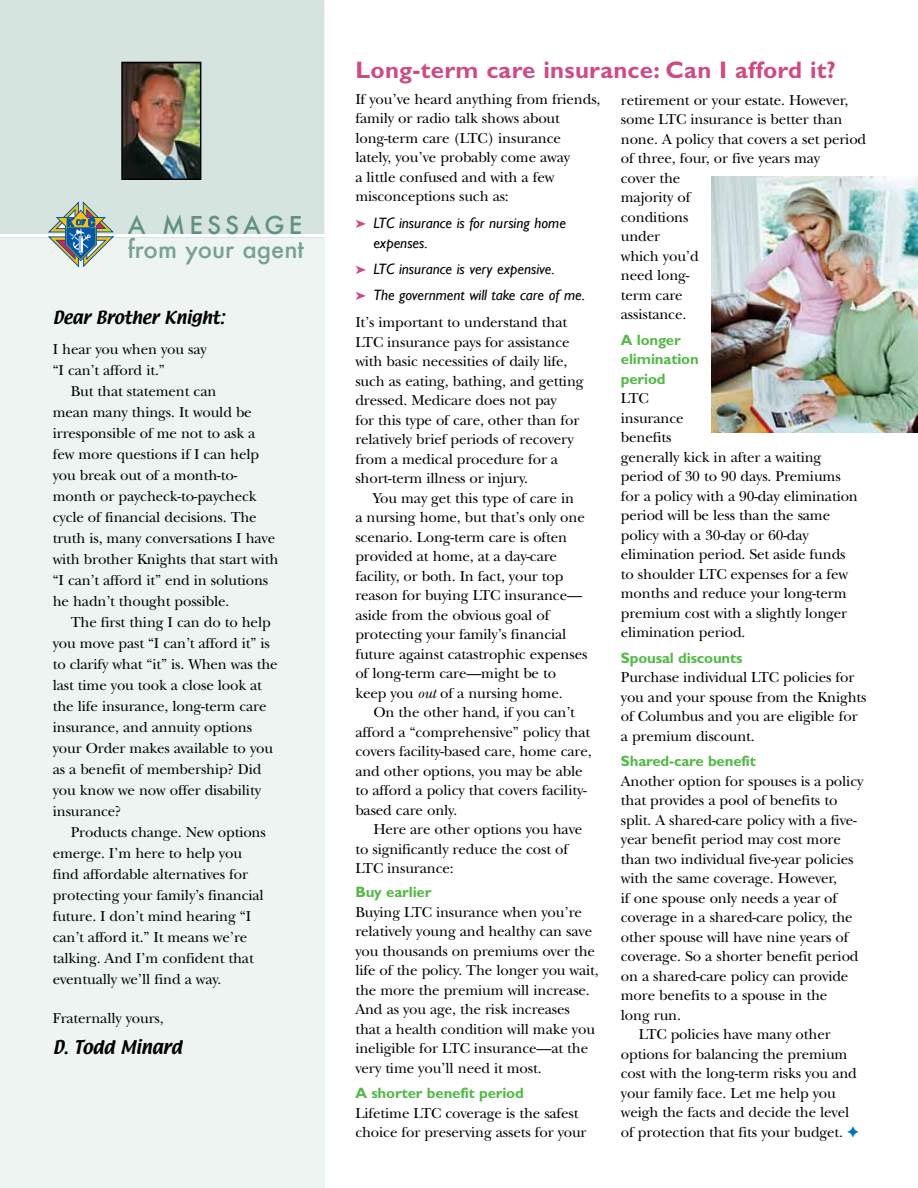
<style>
.page{position:relative;width:918px;height:1188px;background:#fff}
.page>*{position:absolute;margin:0;border:0;box-sizing:border-box;transform-origin:0 0}
.t1{font:700 24px "Gill Sans";letter-spacing:.01em;color:#cc4d85}
.t2{font:500 24px "Futura";color:#79a193}
.t3{font:500 24px "Futura";letter-spacing:.175em;color:#629081}
.t4{font:16.5px "Textile";letter-spacing:-.01em;color:#000}
.t5{font:15.75px "Textile";letter-spacing:-.01em;color:#000}
.t6{font:15px/19.5px "New Baskerville";letter-spacing:-.01em;color:#000}
.t7{font:italic 15px/19.5px "Gill Sans";color:#000}
.t8{font:700 15px/19.5px "Gill Sans";letter-spacing:-.01em;color:#54b948}
.s1{color:#cc4d85}
.s2{font-style:italic}
.s3{color:#0073bb}
</style>
<div class="page">
<div style="left:0;top:1px;width:324px;height:1187px;background:#eef4f2"></div>
<div style="left:0;top:0;width:324px;height:237px;background:#d5e4de"></div>
<hr style="left:0;top:234px;width:326px;height:3px;background:#fff">
<svg style="left:45px;top:201px;width:69px;height:67px"></svg>
<img style="left:712px;top:177px;width:206px;height:255px">
<img style="left:124px;top:65px;width:74px;height:112px">
<div style="left:121px;top:62px;width:80px;height:118px;border:2px solid #000"></div>
<h1 class="t3" style="left:128px;top:208px;width:176px">A MESSAGE</h1>
<h1 class="t2" style="left:128px;top:232px;width:178px">from your agent</h1>
<p class="t5" style="left:53px;top:306px;width:173px">Dear Brother Knight:</p>
<p class="t6" style="left:53px;top:338px;width:156px;line-height:21px">I hear you when you say “I can’t afford it.”</p>
<p class="t6" style="left:53px;top:380px;width:227px;line-height:21px;text-indent:18px">But that statement can<br>mean many things. It would be irresponsible of me not to ask a few more questions if I can help you break out of a month-to&shy;month or paycheck-to-paycheck cycle of financial decisions. The truth is, many conversations I have with brother Knights that start with “I can’t afford it” end in solutions he hadn’t thought possible.</p>
<p class="t6" style="left:53px;top:611px;width:227px;line-height:21px;text-indent:18px">The first thing I can do to help you move past “I can’t afford it” is to clarify what “it” is. When was the last time you took a close look at the life insurance, long-term care insurance, and annuity options your Order makes available to you as a benefit of membership? Did you know we now offer disability insurance?</p>
<p class="t6" style="left:53px;top:821px;width:215px;line-height:21px;text-indent:18px">Products change. New options emerge. I’m here to help you find affordable alternatives for protecting your family’s financial future. I don’t mind hearing “I can’t afford it.” It means we’re talking. And I’m confident that eventually we’ll find a way.</p>
<p class="t6" style="left:53px;top:1008px;width:112px">Fraternally yours,</p>
<p class="t4" style="left:53px;top:1036px;width:130px">D. Todd Minard</p>
<h1 class="t1" style="left:355px;top:56px;width:482px">Long-term care insurance: Can I afford it?</h1>
<p class="t6" style="left:355px;top:89px;width:247px">If you’ve heard anything from friends, family or radio talk shows about long-term care (LTC) insurance lately, you’ve probably come away<br>a little confused and with a few misconceptions such as:</p>
<p class="t7" style="left:373px;top:214px;width:194px;text-indent:-18px"><span class="s1">➤</span> LTC insurance is for nursing home expenses.</p>
<p class="t7" style="left:355px;top:256px;width:231px;line-height:26.2px"><span class="s1">➤</span> LTC insurance is very expensive.<br><span class="s1">➤</span> The government will take care of me.</p>
<p class="t6" style="left:355px;top:313px;width:230px">It’s important to understand that LTC insurance pays for assistance with basic necessities of daily life, such as eating, bathing, and getting dressed. Medicare does not pay<br>for this type of care, other than for relatively brief periods of recovery from a medical procedure for a short-term illness or injury.</p>
<p class="t6" style="left:355px;top:488px;width:234px;text-indent:18px">You may get this type of care in<br>a nursing home, but that’s only one scenario. Long-term care is often provided at home, at a day-care facility, or both. In fact, your top reason for buying LTC insurance— aside from the obvious goal of protecting your family’s financial future against catastrophic expenses of long-term care—might be to keep you <span class="s2">out</span> of a nursing home.</p>
<p class="t6" style="left:355px;top:703px;width:238px;text-indent:18px">On the other hand, if you can’t afford a “comprehensive” policy that covers facility-based care, home care, and other options, you may be able to afford a policy that covers facility&shy;based care only.</p>
<p class="t6" style="left:355px;top:820px;width:228px;text-indent:18px">Here are other options you have to significantly reduce the cost of<br>LTC insurance:</p>
<p class="t8" style="left:355px;top:883px;width:78px">Buy earlier</p>
<p class="t6" style="left:355px;top:902px;width:245px">Buying LTC insurance when you’re relatively young and healthy can save you thousands on premiums over the life of the policy. The longer you wait, the more the premium will increase.<br>And as you age, the risk increases that a health condition will make you ineligible for LTC insurance—at the very time you’ll need it most.</p>
<p class="t8" style="left:355px;top:1084px;width:170px">A shorter benefit period</p>
<p class="t6" style="left:355px;top:1103px;width:233px">Lifetime LTC coverage is the safest choice for preserving assets for your</p>
<p class="t6" style="left:621px;top:90px;width:247px">retirement or your estate. However, some LTC insurance is better than none. A policy that covers a set period of three, four, or five years may<br>cover the<br>majority of<br>conditions<br>under<br>which you’d<br>need long-<br>term care<br>assistance.</p>
<p class="t8" style="left:621px;top:330px;width:79px">A longer elimination period</p>
<p class="t6" style="left:621px;top:389px;width:239px">LTC<br>insurance<br>benefits<br>generally kick in after a waiting period of 30 to 90 days. Premiums for a policy with a 90-day elimination period will be less than the same policy with a 30-day or 60-day elimination period. Set aside funds to shoulder LTC expenses for a few months and reduce your long-term premium cost with a slightly longer elimination period.</p>
<p class="t8" style="left:621px;top:648px;width:123px">Spousal discounts</p>
<p class="t6" style="left:621px;top:668px;width:247px">Purchase individual LTC policies for you and your spouse from the Knights of Columbus and you are eligible for a premium discount.</p>
<p class="t8" style="left:621px;top:752px;width:136px">Shared-care benefit</p>
<p class="t6" style="left:621px;top:771px;width:244px">Another option for spouses is a policy</p>
<p class="t6" style="left:621px;top:791px;width:218px">that provides a pool of benefits to</p>
<p class="t6" style="left:621px;top:810px;width:237px">split. A shared-care policy with a five-</p>
<p class="t6" style="left:621px;top:830px;width:222px">year benefit period may cost more</p>
<p class="t6" style="left:621px;top:849px;width:234px">than two individual five-year policies</p>
<p class="t6" style="left:621px;top:869px;width:218px">with the same coverage. However,</p>
<p class="t6" style="left:621px;top:888px;width:218px">if one spouse only needs a year of</p>
<p class="t6" style="left:621px;top:908px;width:233px">coverage in a shared-care policy, the</p>
<p class="t6" style="left:621px;top:927px;width:229px">other spouse will have nine years of</p>
<p class="t6" style="left:621px;top:947px;width:239px">coverage. So a shorter benefit period</p>
<p class="t6" style="left:621px;top:966px;width:229px">on a shared-care policy can provide</p>
<p class="t6" style="left:621px;top:986px;width:208px">more benefits to a spouse in the</p>
<p class="t6" style="left:621px;top:1005px;width:62px">long run.</p>
<p class="t6" style="left:639px;top:1025px;width:193px">LTC policies have many other</p>
<p class="t6" style="left:621px;top:1044px;width:228px">options for balancing the premium</p>
<p class="t6" style="left:621px;top:1064px;width:238px">cost with the long-term risks you and</p>
<p class="t6" style="left:621px;top:1083px;width:217px">your family face. Let me help you</p>
<p class="t6" style="left:621px;top:1103px;width:230px">weigh the facts and decide the level</p>
<p class="t6" style="left:621px;top:1122px;width:240px">of protection that fits your budget. <span class="s3">✦</span></p>
</div>
